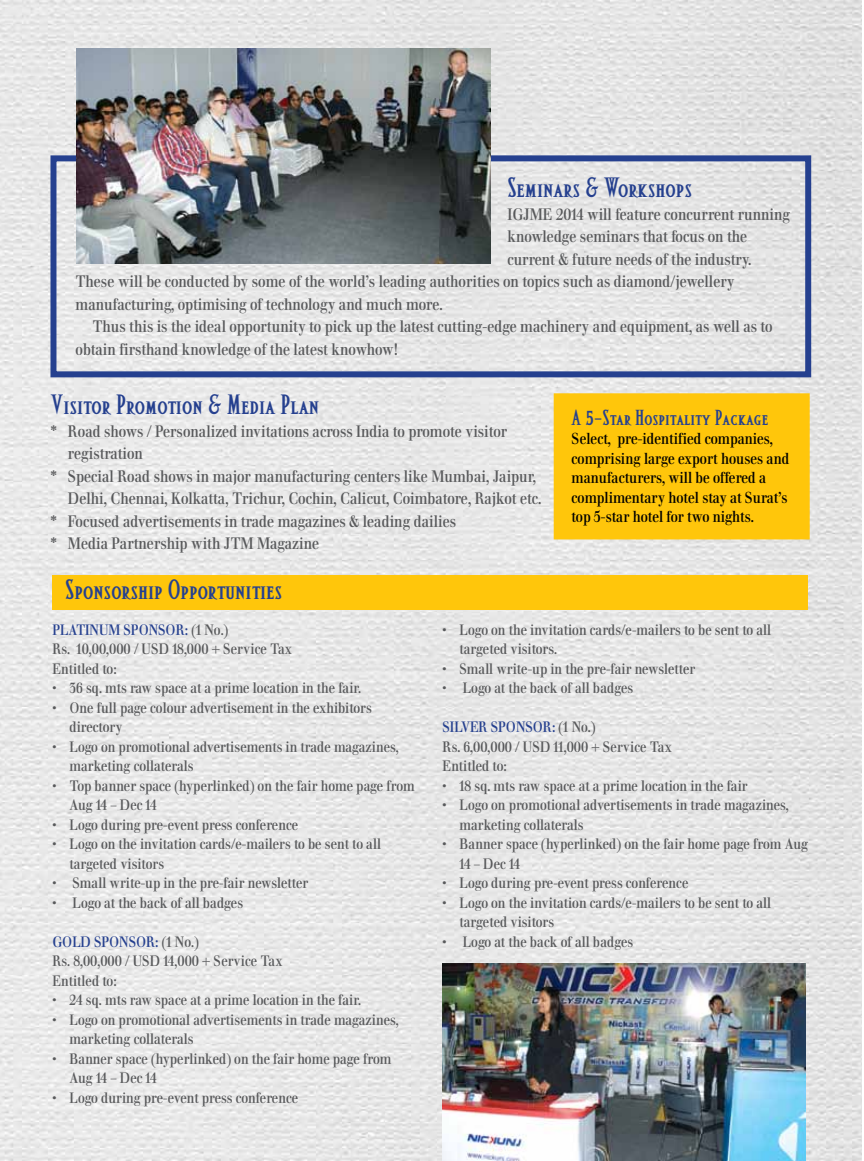
<style>
.page{position:relative;width:864px;height:1161px;background:#fff}
.page>*{position:absolute;margin:0;border:0;box-sizing:border-box;transform-origin:0 0}
.t1{font:700 27px "Altar Petite Caps";color:#25408f}
.t2{font:700 21px "Altar Petite Caps";color:#25408f}
.t3{font:16.5px "Walburn";color:#58595b}
.t4{font:15.75px/19.5px "Walburn";color:#000}
.t5{font:15px/19.5px "Walburn";color:#58595b}
.s1{color:#25408f}
</style>
<div class="page">
<img style="left:0;top:0;width:862px;height:1161px">
<div style="left:50px;top:155px;width:761px;height:222px;border:6px solid #25408f"></div>
<img style="left:77px;top:48px;width:413px;height:216px">
<div style="left:52px;top:575px;width:756px;height:34px;background:#ffc60b"></div>
<img style="left:442px;top:963px;width:363px;height:198px">
<div style="left:555px;top:395px;width:253px;height:143px;background:#ffc60b"></div>
<div style="left:554px;top:393px;width:256px;height:146px;border:3px solid #ffc60b"></div>
<h1 class="t1" style="left:507px;top:174px;width:186px">seminars &amp; workshops</h1>
<p class="t3" style="left:507px;top:204px;width:284px">IGJME 2014 will feature concurrent running</p>
<p class="t3" style="left:507px;top:227px;width:242px">knowledge seminars that focus on the</p>
<p class="t3" style="left:507px;top:249px;width:246px">current &amp; future needs of the industry.</p>
<p class="t3" style="left:76px;top:272px;width:660px">These will be conducted by some of the world’s leading authorities on topics such as diamond/jewellery</p>
<p class="t3" style="left:76px;top:294px;width:369px">manufacturing, optimising of technology and much more.</p>
<p class="t3" style="left:93px;top:317px;width:681px">Thus this is the ideal opportunity to pick up the latest cutting-edge machinery and equipment, as well as to</p>
<p class="t3" style="left:76px;top:339px;width:324px">obtain firsthand knowledge of the latest knowhow!</p>
<h1 class="t1" style="left:51px;top:391px;width:270px">Visitor promotion &amp; media plan</h1>
<p class="t3" style="left:51px;top:421px;width:458px">* Road shows / Personalized invitations across India to promote visitor</p>
<p class="t3" style="left:68px;top:444px;width:76px">registration</p>
<p class="t3" style="left:51px;top:466px;width:487px">* Special Road shows in major manufacturing centers like Mumbai, Jaipur,</p>
<p class="t3" style="left:68px;top:489px;width:475px">Delhi, Chennai, Kolkatta, Trichur, Cochin, Calicut, Coimbatore, Rajkot etc.</p>
<p class="t3" style="left:51px;top:511px;width:407px">* Focused advertisements in trade magazines &amp; leading dailies</p>
<p class="t3" style="left:51px;top:534px;width:270px">* Media Partnership with JTM Magazine</p>
<h1 class="t1" style="left:65px;top:576px;width:218px">sponsorship opportunities</h1>
<h2 class="t2" style="left:572px;top:407px;width:198px">a 5-star hospitality package</h2>
<p class="t4" style="left:572px;top:429px;width:219px">Select, pre-identified companies, comprising large export houses and manufacturers, will be offered a complimentary hotel stay at Surat’s top 5-star hotel for two nights.</p>
<p class="t5" style="left:52px;top:620px;width:241px"><span class="s1">PLATINUM SPONSOR:</span> (1 No.)<br>Rs. 10,00,000 / USD 18,000 + Service Tax<br>Entitled to:</p>
<p class="t5" style="left:52px;top:678px;width:310px">• 36 sq. mts raw space at a prime location in the fair.</p>
<p class="t5" style="left:69px;top:698px;width:304px;text-indent:-17px">• One full page colour advertisement in the exhibitors directory</p>
<p class="t5" style="left:69px;top:737px;width:331px;text-indent:-17px">• Logo on promotional advertisements in trade magazines, marketing collaterals</p>
<p class="t5" style="left:69px;top:776px;width:347px;text-indent:-17px">• Top banner space (hyperlinked) on the fair home page from<br>Aug 14 – Dec 14</p>
<p class="t5" style="left:52px;top:815px;width:247px">• Logo during pre-event press conference</p>
<p class="t5" style="left:69px;top:834px;width:313px;text-indent:-17px">• Logo on the invitation cards/e-mailers to be sent to all targeted visitors</p>
<p class="t5" style="left:52px;top:873px;width:257px">• Small write-up in the pre-fair newsletter</p>
<p class="t5" style="left:52px;top:893px;width:192px">• Logo at the back of all badges</p>
<p class="t5" style="left:52px;top:932px;width:232px"><span class="s1">GOLD SPONSOR:</span> (1 No.)<br>Rs. 8,00,000 / USD 14,000 + Service Tax<br>Entitled to:</p>
<p class="t5" style="left:52px;top:990px;width:310px">• 24 sq. mts raw space at a prime location in the fair.</p>
<p class="t5" style="left:69px;top:1010px;width:331px;text-indent:-17px">• Logo on promotional advertisements in trade magazines, marketing collaterals</p>
<p class="t5" style="left:69px;top:1049px;width:324px;text-indent:-17px">• Banner space (hyperlinked) on the fair home page from<br>Aug 14 – Dec 14</p>
<p class="t5" style="left:52px;top:1088px;width:247px">• Logo during pre-event press conference</p>
<p class="t5" style="left:460px;top:620px;width:313px;text-indent:-17px">• Logo on the invitation cards/e-mailers to be sent to all targeted visitors.</p>
<p class="t5" style="left:443px;top:659px;width:254px">• Small write-up in the pre-fair newsletter</p>
<p class="t5" style="left:443px;top:678px;width:192px">• Logo at the back of all badges</p>
<p class="t5" style="left:443px;top:717px;width:231px"><span class="s1">SILVER SPONSOR:</span> (1 No.)<br>Rs. 6,00,000 / USD 11,000 + Service Tax<br>Entitled to:</p>
<p class="t5" style="left:443px;top:776px;width:307px">• 18 sq. mts raw space at a prime location in the fair</p>
<p class="t5" style="left:460px;top:795px;width:331px;text-indent:-17px">• Logo on promotional advertisements in trade magazines, marketing collaterals</p>
<p class="t5" style="left:460px;top:834px;width:350px;text-indent:-17px">• Banner space (hyperlinked) on the fair home page from Aug<br>14 – Dec 14</p>
<p class="t5" style="left:443px;top:873px;width:247px">• Logo during pre-event press conference</p>
<p class="t5" style="left:460px;top:893px;width:313px;text-indent:-17px">• Logo on the invitation cards/e-mailers to be sent to all targeted visitors</p>
<p class="t5" style="left:443px;top:932px;width:192px">• Logo at the back of all badges</p>
</div>
